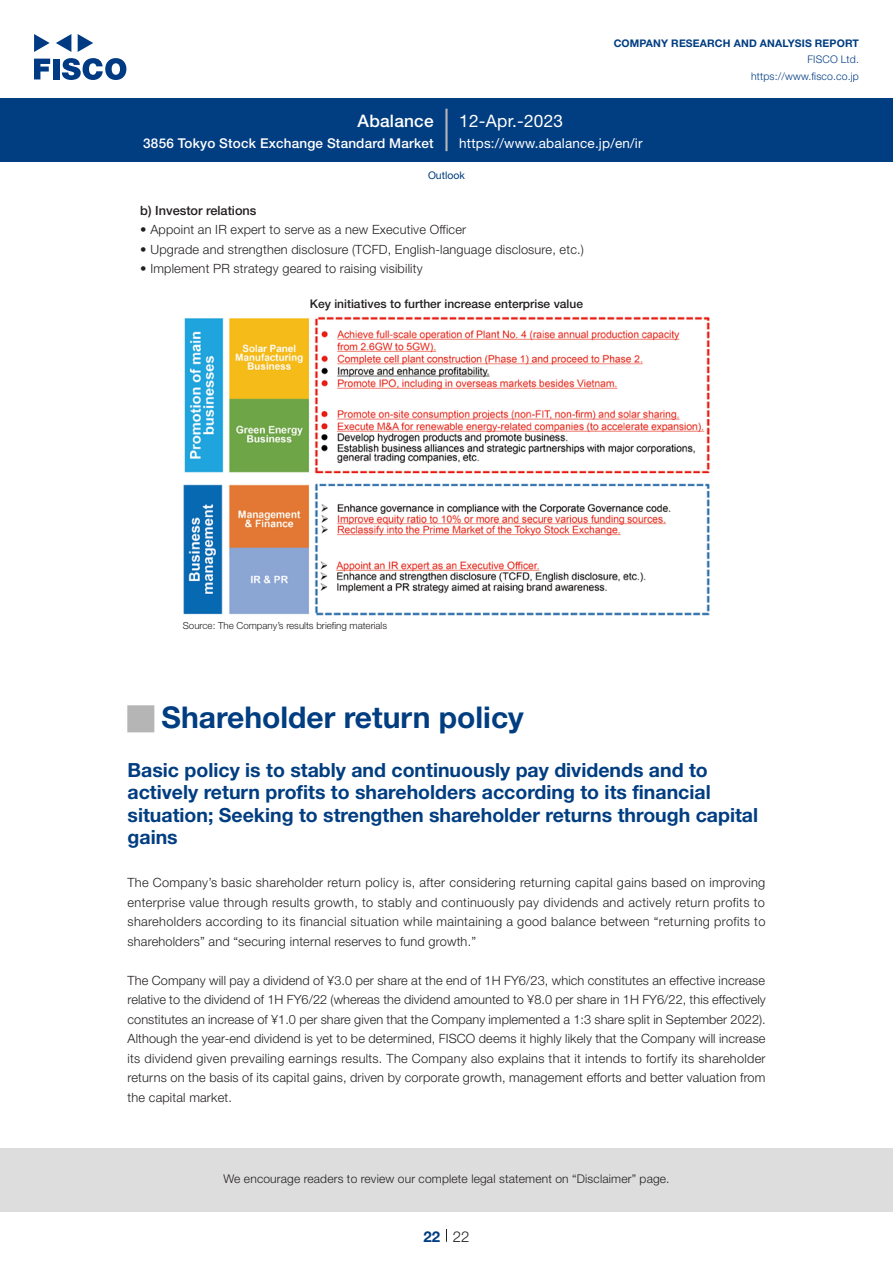
<style>
.page{position:relative;width:893px;height:1263px;background:#fff}
.page>*{position:absolute;margin:0;border:0;box-sizing:border-box;transform-origin:0 0}
.t1{font:700 30px "Helvetica Neue LT Std";color:#003d81}
.t2{font:27px "European Pi Std 1";color:#b5b5b6}
.t3{font:700 19.5px/22.5px "Helvetica Neue LT Std";color:#003d81}
.t4{font:17.25px "Helvetica Neue LT Std";letter-spacing:.015em;color:#fff}
.t5{font:500 17.25px "Helvetica Neue LT Std";letter-spacing:.015em;color:#fff}
.t6{font:300 15px "Helvetica Neue LT Std";color:#231f20}
.t7{font:700 15px "Helvetica Neue LT Std";color:#003d81}
.t8{font:500 13.5px "Helvetica Neue LT Std";letter-spacing:.015em;color:#fff}
.t9{font:13.5px "Helvetica Neue LT Std";letter-spacing:.015em;color:#fff}
.t10{font:300 12.75px/19.5px "Helvetica Neue LT Std";letter-spacing:.015em;color:#231f20;text-align:justify}
.t11{font:500 12.75px "Helvetica Neue LT Std";color:#231f20}
.t12{font:300 12px "Helvetica Neue LT Std";letter-spacing:.015em;color:#231f20}
.t13{font:500 12px "Helvetica Neue LT Std";color:#231f20}
.t14{font:700 10.5px "Helvetica Neue LT Std";letter-spacing:.015em;color:#003d81}
.t15{font:300 10.5px/16.5px "Helvetica Neue LT Std";letter-spacing:.015em;color:#003d81;text-align:right}
.t16{font:10.5px "Helvetica Neue LT Std";color:#003d81}
.t17{font:300 9.75px "Helvetica Neue LT Std";color:#231f20}
</style>
<div class="page">
<div style="left:0;top:1148px;width:893px;height:64px;background:#ddd"></div>
<svg style="left:34px;top:59px;width:16px;height:20px"></svg>
<div style="left:53px;top:59px;width:6px;height:20px;background:#003a83"></div>
<svg style="left:62px;top:58px;width:64px;height:22px"></svg>
<svg style="left:34px;top:34px;width:16px;height:18px"></svg>
<svg style="left:78px;top:34px;width:15px;height:18px"></svg>
<svg style="left:56px;top:34px;width:15px;height:18px"></svg>
<div style="left:0;top:98px;width:893px;height:64px;background:#003d81"></div>
<hr style="left:445px;top:109px;width:3px;height:42px;background:#b5b5b6">
<svg style="left:446px;top:1229px;width:1px;height:13px"></svg>
<img style="left:183px;top:316px;width:527px;height:300px">
<h3 class="t5" style="left:358px;top:110px;width:78px">Abalance</h3>
<p class="t8" style="left:143px;top:135px;width:292px">3856 Tokyo Stock Exchange Standard Market</p>
<h3 class="t4" style="left:459px;top:110px;width:105px">12-Apr.-2023</h3>
<p class="t14" style="left:614px;top:37px;width:247px">COMPANY RESEARCH AND ANALYSIS REPORT</p>
<p class="t15" style="left:751px;top:51px;width:109px">FISCO Ltd. https://www.fisco.co j p.</p>
<p class="t9" style="left:459px;top:135px;width:185px">https://www.abalance j p. /en i r/</p>
<p class="t16" style="left:428px;top:169px;width:38px">Outlook</p>
<p class="t11" style="left:140px;top:203px;width:118px">b) Investor relations</p>
<p class="t10" style="left:140px;top:220px;width:327px">• Appoint an IR expert to serve as a new Executive Officer</p>
<p class="t10" style="left:140px;top:239px;width:445px">• Upgrade and strengthen disclosure (TCFD, English-language disclosure, etc (.</p>
<p class="t10" style="left:140px;top:259px;width:284px">• Implement PR strategy geared to raising visibility</p>
<p class="t13" style="left:310px;top:296px;width:275px">Key initiatives to further increase enterprise value</p>
<p class="t17" style="left:183px;top:620px;width:206px">Source: The Company s’ results briefing materials</p>
<h2 class="t2" style="left:128px;top:705px;width:28px">■</h2>
<h3 class="t3" style="left:128px;top:758px;width:632px">Basic policy is to stably and continuously pay dividends and to actively return profits to shareholders according to its financial situation; Seeking to strengthen shareholder returns through capital gains</h3>
<p class="t10" style="left:128px;top:873px;width:639px">The Company s’ basic shareholder return policy is, after considering returning capital gains based on improving enterprise value through results growth, to stably and continuously pay dividends and actively return profits to shareholders according to its financial situation while maintaining a good balance between “returning profits to shareholders” and “securing internal reserves to fund growth “.</p>
<p class="t10" style="left:128px;top:970px;width:640px">The Company will pay a dividend of ¥3.0 per share at the end of H1 FY6/23, which constitutes an effective increase relative to the dividend of H1 FY6/22 (whereas the dividend amounted to ¥8.0 per share in H1 FY6/22, this effectively constitutes an increase of ¥1.0 per share given that the Company implemented a 1:3 share split in September 2022 .( Although the year-end dividend is yet to be determined, FISCO deems it highly likely that the Company will increase its dividend given prevailing earnings results. The Company also explains that it intends to fortify its shareholder returns on the basis of its capital gains, driven by corporate growth, management efforts and better valuation from the capital market.</p>
<h1 class="t1" style="left:162px;top:699px;width:364px">Shareholder return policy</h1>
<p class="t12" style="left:223px;top:1171px;width:448px">We encourage readers to review our complete legal statement on “Disclaimer” page.</p>
<p class="t7" style="left:423px;top:1227px;width:18px">22</p>
<p class="t6" style="left:453px;top:1227px;width:18px">22</p>
</div>
